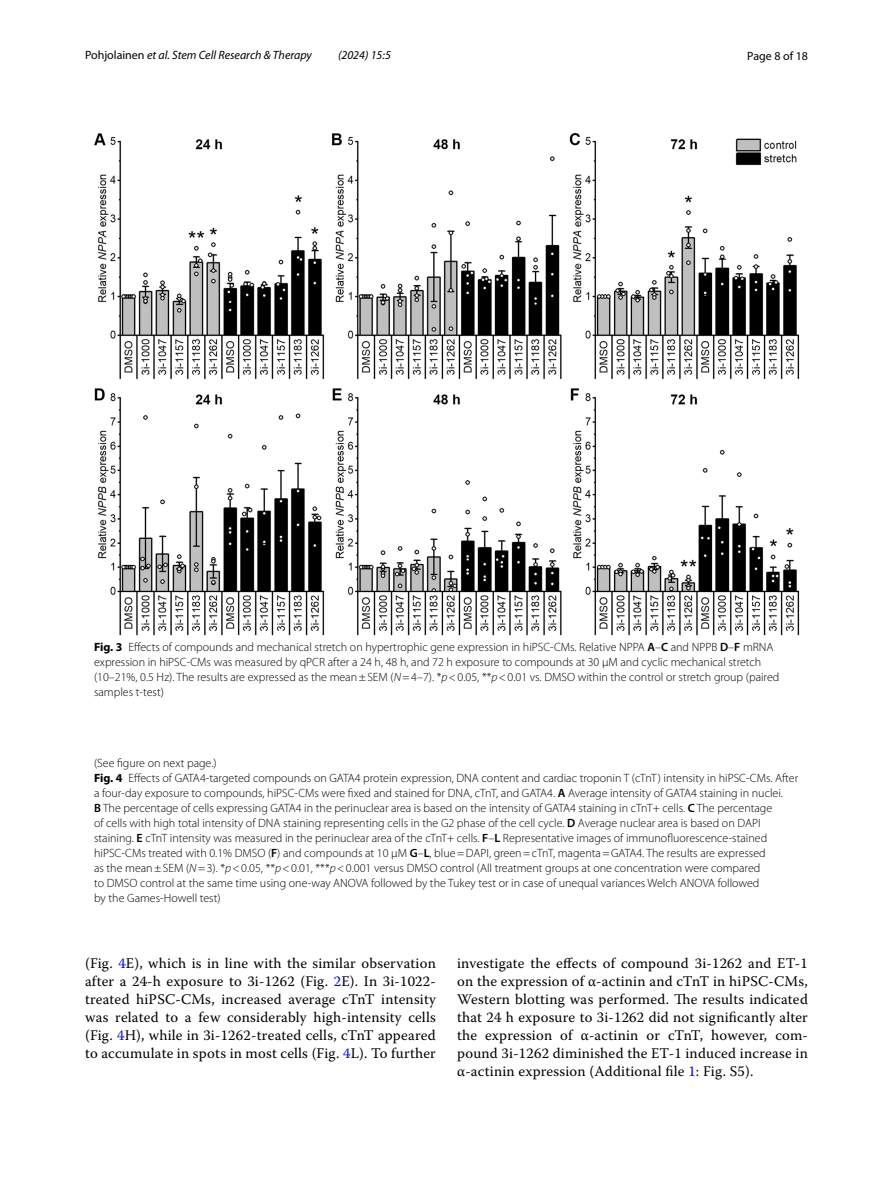
<style>
.page{position:relative;width:893px;height:1187px;background:#fff}
.page>*{position:absolute;margin:0;border:0;box-sizing:border-box;transform-origin:0 0}
.t1{font:14.7px/18px "Warnock Pro";letter-spacing:.015em;color:#000;text-align:justify}
.t2{font:300 12px/15px "Myriad Pro";color:#000}
.t3{font:italic 12px "Myriad Pro";color:#000}
.t4{font:12px "Myriad Pro";color:#000}
.s1{font-style:normal}
.s2{font-weight:700}
.s3{font-weight:600}
.s4{font-style:italic}
.s5{color:#00f}
</style>
<div class="page">
<img style="left:94px;top:133px;width:705px;height:503px">
<p class="t3" style="left:85px;top:48px;width:228px"><span class="s1">Pohjolainen</span> et al. Stem Cell Research &amp; Therapy</p>
<p class="t3" style="left:338px;top:48px;width:54px">(2024) 15:5</p>
<p class="t4" style="left:747px;top:48px;width:62px">Page 8 of 18</p>
<p class="t2" style="left:94px;top:639px;width:687px"><span class="s2">Fig. 3</span> Effects of compounds and mechanical stretch on hypertrophic gene expression in hiPSC-CMs. Relative NPPA <span class="s3">A</span>–<span class="s3">C</span> and NPPB <span class="s3">D</span>–<span class="s3">F</span> mRNA expression in hiPSC-CMs was measured by qPCR after a 24 h, 48 h, and 72 h exposure to compounds at 30 µM and cyclic mechanical stretch (10–21%, 0.5 Hz). The results are expressed as the mean±SEM (<span class="s4">N</span>=4–7). *<span class="s4">p</span>&lt;0.05, **<span class="s4">p</span>&lt;0.01 vs. DMSO within the control or stretch group (paired samples t-test)</p>
<p class="t2" style="left:94px;top:756px;width:706px">(See figure on next page.)<br><span class="s2">Fig. 4</span> Effects of GATA4-targeted compounds on GATA4 protein expression, DNA content and cardiac troponin T (cTnT) intensity in hiPSC-CMs. After a four-day exposure to compounds, hiPSC-CMs were fixed and stained for DNA, cTnT, and GATA4. <span class="s3">A</span> Average intensity of GATA4 staining in nuclei.<br><span class="s3">B</span> The percentage of cells expressing GATA4 in the perinuclear area is based on the intensity of GATA4 staining in cTnT+ cells. <span class="s3">C</span> The percentage<br>of cells with high total intensity of DNA staining representing cells in the G2 phase of the cell cycle. <span class="s3">D</span> Average nuclear area is based on DAPI staining. <span class="s3">E</span> cTnT intensity was measured in the perinuclear area of the cTnT+ cells. <span class="s3">F</span>–<span class="s3">L</span> Representative images of immunofluorescence-stained hiPSC-CMs treated with 0.1% DMSO (<span class="s3">F</span>) and compounds at 10 µM <span class="s3">G</span>–<span class="s3">L</span>, blue=DAPI, green=cTnT, magenta=GATA4. The results are expressed<br>as the mean±SEM (<span class="s4">N</span>=3). *<span class="s4">p</span>&lt;0.05, **<span class="s4">p</span>&lt;0.01, ***<span class="s4">p</span>&lt;0.001 versus DMSO control (All treatment groups at one concentration were compared<br>to DMSO control at the same time using one-way ANOVA followed by the Tukey test or in case of unequal variances Welch ANOVA followed<br>by the Games-Howell test)</p>
<p class="t1" style="left:85px;top:954px;width:352px">(Fig. <span class="s5">4</span>E), which is in line with the similar observation after a 24-h exposure to 3i-1262 (Fig. <span class="s5">2</span>E). In 3i-1022- treated hiPSC-CMs, increased average cTnT intensity was related to a few considerably high-intensity cells (Fig. <span class="s5">4</span>H), while in 3i-1262-treated cells, cTnT appeared to accumulate in spots in most cells (Fig. <span class="s5">4</span>L). To further</p>
<p class="t1" style="left:457px;top:954px;width:352px">investigate the effects of compound 3i-1262 and ET-1 on the expression of α-actinin and cTnT in hiPSC-CMs, Western blotting was performed. The results indicated that 24 h exposure to 3i-1262 did not significantly alter the expression of α-actinin or cTnT, however, com&shy;pound 3i-1262 diminished the ET-1 induced increase in α-actinin expression (Additional file <span class="s5">1</span>: Fig. S5).</p>
</div>
